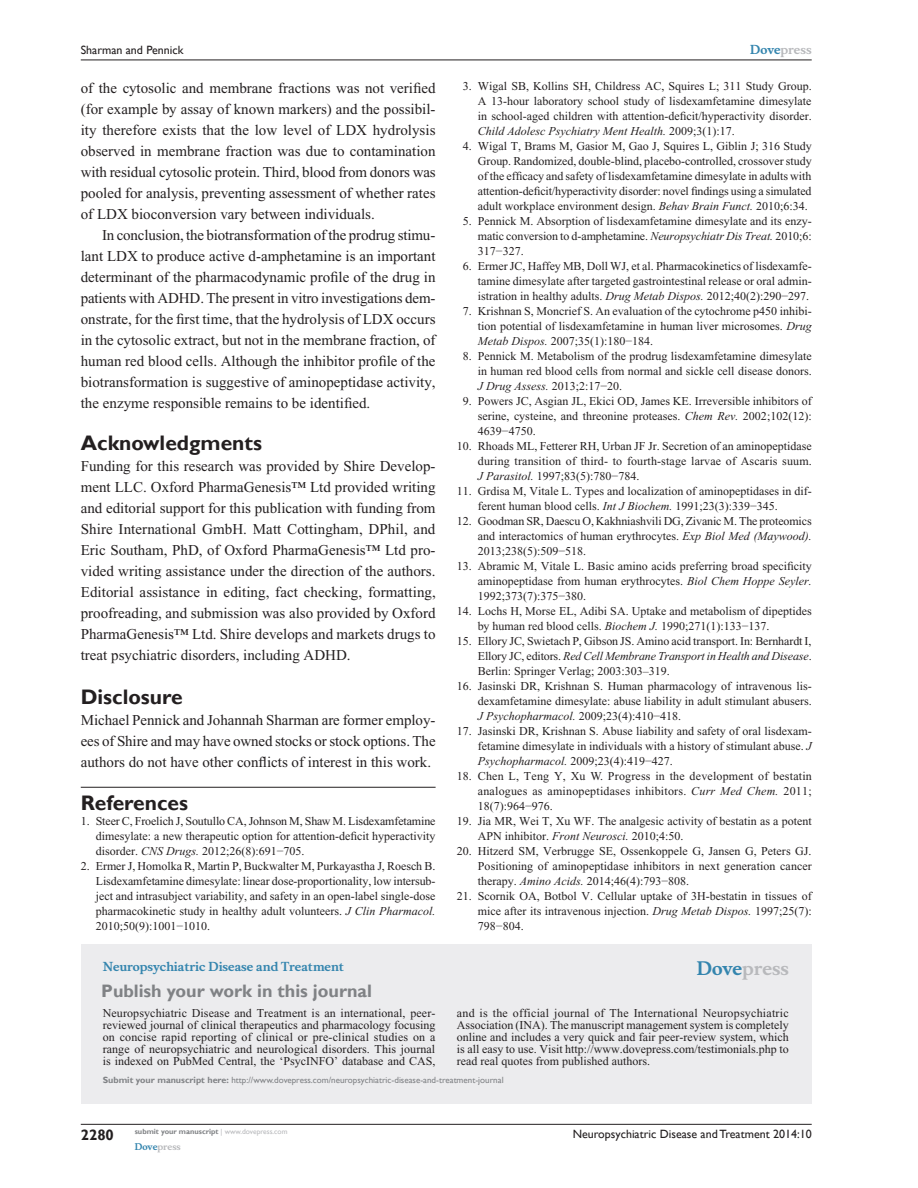
<style>
.page{position:relative;width:918px;height:1188px;background:#fff}
.page>*{position:absolute;margin:0;border:0;box-sizing:border-box;transform-origin:0 0}
.RefH{font:700 21px "Gill Sans";color:#231f20}
.PromBx-H1{font:700 18px "Gill Sans";color:#808285}
.PromBx-Brand{font:700 18px "Musee";color:#b8b9bc}
.Tx{font:15px/21px "Times New Roman";color:#231f20;text-align:justify}
.TxF{font:15px/21px "Times New Roman";color:#231f20;text-align:justify}
.t1{font:700 15px "Gill Sans";color:#231f20}
.RefNL2{font:12px/15px "Times New Roman";color:#231f20;text-align:justify}
.PromBx-Tx{font:12px/12px "Times New Roman";color:#231f20;text-align:justify}
.RefNL1{font:12px/15px "Times New Roman";color:#231f20;text-align:justify}
.t2{font:12px "Gill Sans";color:#231f20}
.PromBx-JrnlName{font:700 12px "Musee";color:#3485ae}
.t3{font:700 12px "Musee";color:#b8b9bc}
.PromBx-SubmitMssWebA{font:9px "Gill Sans";color:#808285}
.t4{font:700 9px "Musee";color:#b8b9bc}
.t5{font:700 7.5px "Gill Sans";color:#808285}
.s1{font-style:italic}
.s2{color:#3485ae}
.s3{font-weight:700}
.s4{font-weight:400;color:#b8b9bc}
</style>
<div class="page">
<div style="left:81px;top:944px;width:731px;height:159px;background:#ececee"></div>
<hr style="left:81px;top:1124px;width:731px;height:1px;background:#231f20">
<hr style="left:81px;top:60px;width:731px;height:1px;background:#231f20">
<hr style="left:81px;top:787px;width:355px;height:1px;background:#231f20">
<p class="t2" style="left:81px;top:43px;width:104px">Sharman and Pennick</p>
<p class="Tx" style="left:81px;top:77px;width:357px">of the cytosolic and membrane fractions was not verified (for example by assay of known markers) and the possibil&shy;ity therefore exists that the low level of LDX hydrolysis observed in membrane fraction was due to contamination with residual cytosolic protein. Third, blood from donors was pooled for analysis, preventing assessment of whether rates of LDX bioconversion vary between individuals.</p>
<p class="Tx" style="left:81px;top:224px;width:356px;text-indent:21px">In conclusion, the biotransformation of the prodrug stimu&shy;lant LDX to produce active d‑amphetamine is an important determinant of the pharmacodynamic profile of the drug in patients with ADHD. The present in vitro investigations dem&shy;onstrate, for the first time, that the hydrolysis of LDX occurs in the cytosolic extract, but not in the membrane fraction, of human red blood cells. Although the inhibitor profile of the biotransformation is suggestive of aminopeptidase activity, the enzyme responsible remains to be identified.</p>
<h1 class="RefH" style="left:81px;top:431px;width:183px">Acknowledgments</h1>
<p class="TxF" style="left:81px;top:456px;width:357px">Funding for this research was provided by Shire Develop&shy;ment LLC. Oxford PharmaGenesis™ Ltd provided writing and editorial support for this publication with funding from Shire International GmbH. Matt Cottingham, DPhil, and Eric Southam, PhD, of Oxford PharmaGenesis™ Ltd pro&shy;vided writing assistance under the direction of the authors.<br>Editorial assistance in editing, fact checking, formatting, proofreading, and submission was also provided by Oxford PharmaGenesis™ Ltd. Shire develops and markets drugs to treat psychiatric disorders, including ADHD.</p>
<h1 class="RefH" style="left:81px;top:684px;width:103px">Disclosure</h1>
<p class="TxF" style="left:81px;top:709px;width:356px">Michael Pennick and Johannah Sharman are former employ&shy;ees of Shire and may have owned stocks or stock options. The authors do not have other conflicts of interest in this work.</p>
<p class="RefH" style="left:81px;top:791px;width:109px">References</p>
<p class="RefNL1" style="left:96px;top:814px;width:341px;text-indent:-15px">1. Steer C, Froelich J, Soutullo CA, Johnson M, Shaw M. Lisdexamfetamine dimesylate: a new therapeutic option for attention-deficit hyperactivity disorder. <span class="s1">CNS Drugs.</span> 2012;26(8):691−705.</p>
<p class="RefNL1" style="left:96px;top:859px;width:341px;text-indent:-15px">2. Ermer J, Homolka R, Martin P, Buckwalter M, Purkayastha J, Roesch B.<br>Lisdexamfetamine dimesylate: linear dose-proportionality, low intersub&shy;ject and intrasubject variability, and safety in an open-label single-dose pharmacokinetic study in healthy adult volunteers. <span class="s1">J Clin Pharmacol.<br></span>2010;50(9):1001−1010.</p>
<p class="PromBx-JrnlName" style="left:103px;top:959px;width:243px">Neuropsychiatric Disease and Treatment</p>
<p class="PromBx-H1" style="left:101px;top:980px;width:272px">Publish your work in this journal</p>
<p class="t3" style="left:750px;top:43px;width:63px"><span class="s2">Dove</span>press</p>
<p class="RefNL2" style="left:478px;top:79px;width:335px;text-indent:-15px">3. Wigal SB, Kollins SH, Childress AC, Squires L; 311 Study Group.<br>A 13-hour laboratory school study of lisdexamfetamine dimesylate in school-aged children with attention-deficit/hyperactivity disorder.<br><span class="s1">Child Adolesc Psychiatry Ment Health.</span> 2009;3(1):17.</p>
<p class="RefNL2" style="left:478px;top:139px;width:335px;text-indent:-15px">4. Wigal T, Brams M, Gasior M, Gao J, Squires L, Giblin J; 316 Study Group. Randomized, double-blind, placebo-controlled, crossover study of the efficacy and safety of lisdexamfetamine dimesylate in adults with attention-deficit/hyperactivity disorder: novel findings using a simulated adult workplace environment design. <span class="s1">Behav Brain Funct.</span> 2010;6:34.</p>
<p class="RefNL2" style="left:478px;top:214px;width:335px;text-indent:-15px">5. Pennick M. Absorption of lisdexamfetamine dimesylate and its enzy&shy;matic conversion to d‑amphetamine. <span class="s1">Neuropsychiatr Dis Treat.</span> 2010;6:<br>317−327.</p>
<p class="RefNL2" style="left:478px;top:259px;width:335px;text-indent:-15px">6. Ermer JC, Haffey MB, Doll WJ, et al. Pharmacokinetics of lisdexamfe&shy;tamine dimesylate after targeted gastrointestinal release or oral admin&shy;istration in healthy adults. <span class="s1">Drug Metab Dispos.</span> 2012;40(2):290−297.</p>
<p class="RefNL2" style="left:478px;top:304px;width:335px;text-indent:-15px">7. Krishnan S, Moncrief S. An evaluation of the cytochrome p450 inhibi&shy;tion potential of lisdexamfetamine in human liver microsomes. <span class="s1">Drug Metab Dispos.</span> 2007;35(1):180−184.</p>
<p class="RefNL2" style="left:478px;top:349px;width:335px;text-indent:-15px">8. Pennick M. Metabolism of the prodrug lisdexamfetamine dimesylate in human red blood cells from normal and sickle cell disease donors.<br><span class="s1">J Drug Assess.</span> 2013;2:17−20.</p>
<p class="RefNL2" style="left:478px;top:394px;width:335px;text-indent:-15px">9. Powers JC, Asgian JL, Ekici OD, James KE. Irreversible inhibitors of serine, cysteine, and threonine proteases. <span class="s1">Chem Rev.</span> 2002;102(12):<br>4639−4750.</p>
<p class="RefNL2" style="left:478px;top:439px;width:335px;text-indent:-21px">10. Rhoads ML, Fetterer RH, Urban JF Jr. Secretion of an aminopeptidase during transition of third- to fourth-stage larvae of Ascaris suum.<br><span class="s1">J Parasitol.</span> 1997;83(5):780−784.</p>
<p class="RefNL2" style="left:478px;top:484px;width:335px;text-indent:-21px">11. Grdisa M, Vitale L. Types and localization of aminopeptidases in dif&shy;ferent human blood cells. <span class="s1">Int J Biochem.</span> 1991;23(3):339−345.</p>
<p class="RefNL2" style="left:478px;top:514px;width:335px;text-indent:-21px">12. Goodman SR, Daescu O, Kakhniashvili DG, Zivanic M. The proteomics and interactomics of human erythrocytes. <span class="s1">Exp Biol Med (Maywood).<br></span>2013;238(5):509−518.</p>
<p class="RefNL2" style="left:478px;top:559px;width:335px;text-indent:-21px">13. Abramic M, Vitale L. Basic amino acids preferring broad specificity aminopeptidase from human erythrocytes. <span class="s1">Biol Chem Hoppe Seyler.<br></span>1992;373(7):375−380.</p>
<p class="RefNL2" style="left:478px;top:604px;width:335px;text-indent:-21px">14. Lochs H, Morse EL, Adibi SA. Uptake and metabolism of dipeptides by human red blood cells. <span class="s1">Biochem J.</span> 1990;271(1):133−137.</p>
<p class="RefNL2" style="left:478px;top:634px;width:335px;text-indent:-21px">15. Ellory JC, Swietach P, Gibson JS. Amino acid transport. In: Bernhardt I, Ellory JC, editors. <span class="s1">Red Cell Membrane Transport in Health and Disease</span>.<br>Berlin: Springer Verlag; 2003:303–319.</p>
<p class="RefNL2" style="left:478px;top:679px;width:335px;text-indent:-21px">16. Jasinski DR, Krishnan S. Human pharmacology of intravenous lis&shy;dexamfetamine dimesylate: abuse liability in adult stimulant abusers.<br><span class="s1">J Psychopharmacol.</span> 2009;23(4):410−418.</p>
<p class="RefNL2" style="left:478px;top:724px;width:335px;text-indent:-21px">17. Jasinski DR, Krishnan S. Abuse liability and safety of oral lisdexam&shy;fetamine dimesylate in individuals with a history of stimulant abuse. <span class="s1">J Psychopharmacol.</span> 2009;23(4):419−427.</p>
<p class="RefNL2" style="left:478px;top:769px;width:335px;text-indent:-21px">18. Chen L, Teng Y, Xu W. Progress in the development of bestatin analogues as aminopeptidases inhibitors. <span class="s1">Curr Med Chem.</span> 2011; 18(7):964−976.</p>
<p class="RefNL2" style="left:478px;top:814px;width:335px;text-indent:-21px">19. Jia MR, Wei T, Xu WF. The analgesic activity of bestatin as a potent<br>APN inhibitor. <span class="s1">Front Neurosci.</span> 2010;4:50.</p>
<p class="RefNL2" style="left:478px;top:844px;width:336px;text-indent:-21px">20. Hitzerd SM, Verbrugge SE, Ossenkoppele G, Jansen G, Peters GJ.<br>Positioning of aminopeptidase inhibitors in next generation cancer therapy. <span class="s1">Amino Acids.</span> 2014;46(4):793−808.</p>
<p class="RefNL2" style="left:478px;top:889px;width:335px;text-indent:-21px">21. Scornik OA, Botbol V. Cellular uptake of 3H-bestatin in tissues of mice after its intravenous injection. <span class="s1">Drug Metab Dispos.</span> 1997;25(7):<br>798−804.</p>
<p class="PromBx-Brand" style="left:697px;top:958px;width:94px"><span class="s2">Dove</span>press</p>
<p class="PromBx-Tx" style="left:103px;top:1007px;width:334px">Neuropsychiatric Disease and Treatment is an international, peer&shy;reviewed journal of clinical therapeutics and pharmacology focusing on concise rapid reporting of clinical or pre-clinical studies on a range of neuropsychiatric and neurological disorders. This journal is indexed on PubMed Central, the ‘PsycINFO’ database and CAS,</p>
<p class="PromBx-Tx" style="left:457px;top:1007px;width:333px">and is the official journal of The International Neuropsychiatric Association (INA). The manuscript management system is completely online and includes a very quick and fair peer-review system, which is all easy to use. Visit http://www.dovepress.com/testimonials.php to read real quotes from published authors.</p>
<p class="PromBx-SubmitMssWebA" style="left:103px;top:1075px;width:402px"><span class="s3">Submit your manuscript here:</span> http://www.dovepress.com/neuropsychiatric-disease-and-treatment-journal</p>
<p class="t1" style="left:81px;top:1126px;width:35px">2280</p>
<p class="t5" style="left:135px;top:1127px;width:154px">submit your manuscript <span class="s4">| www.dovepress.com</span></p>
<p class="t4" style="left:135px;top:1141px;width:48px"><span class="s2">Dove</span>press</p>
<p class="t2" style="left:573px;top:1127px;width:241px">Neuropsychiatric Disease and Treatment 2014:10</p>
</div>
